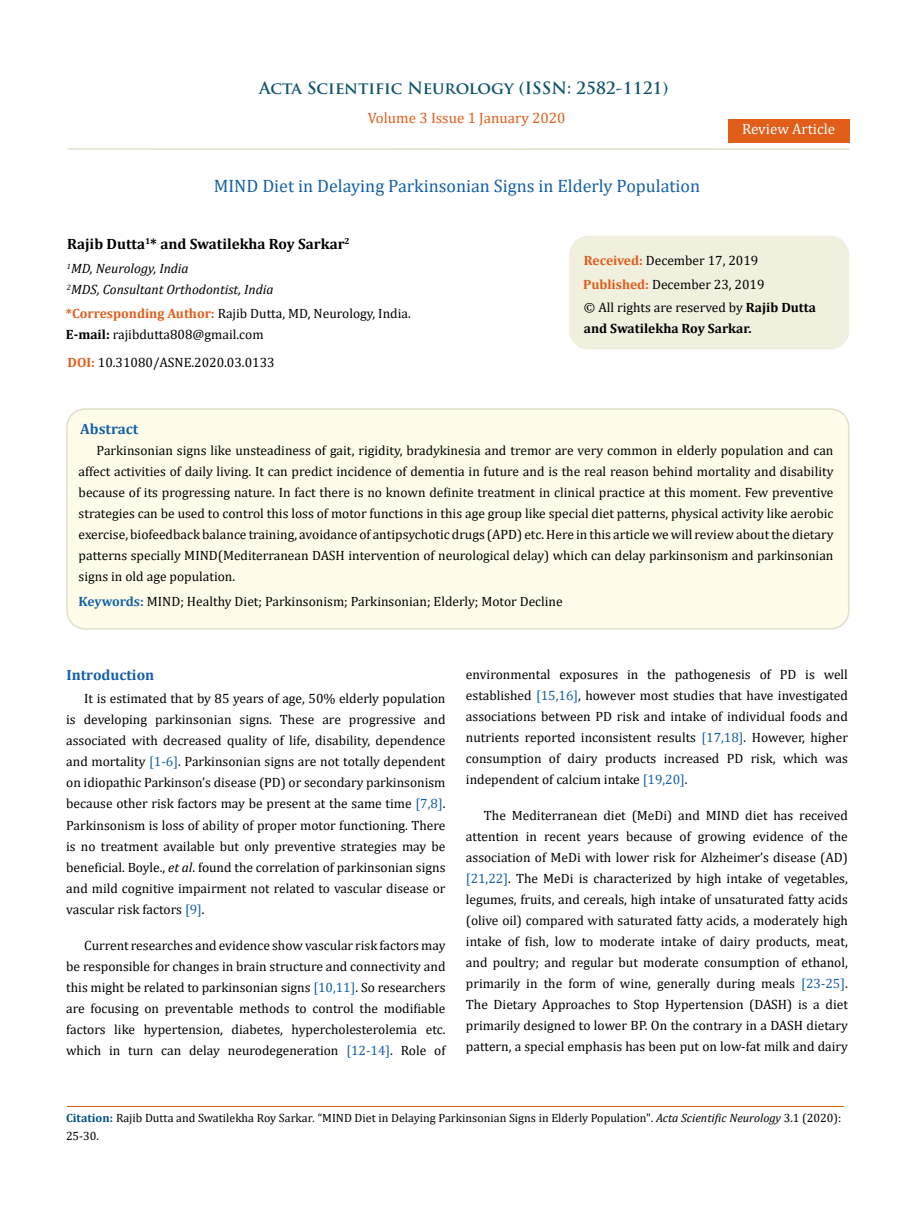
<style>
.page{position:relative;width:917px;height:1206px;background:#fff}
.page>*{position:absolute;margin:0;border:0;box-sizing:border-box;transform-origin:0 0}
.t1{font:18px "Cambria";color:#1560a6}
.t2{font:700 16.5px "Trajan Pro";color:#0e546a}
.t3{font:700 15px "Cambria";color:#000}
.t4{font:15px "Cambria";color:#e05d1a}
.t5{font:700 15px "Cambria";color:#1560a6}
.t6{font:15px "Cambria";color:#fff}
.t7{font:13.5px/21px "Cambria";color:#000;text-align:justify}
.t8{font:700 13.5px/21px "Cambria";color:#000}
.t9{font:italic 13.5px/21px "Cambria";color:#000}
.t10{font:12px/18px "Cambria";color:#000}
.s1{font-weight:700;color:#e05d1a}
.s2{font-weight:700}
.s3{font-weight:400}
.s4{font-weight:700;color:#1560a6}
.s5{color:#1560a6}
.s6{font-style:italic}
.s7{font-weight:700;color:#035089}
</style>
<div class="page">
<div style="left:727px;top:119px;width:122px;height:23px;background:#e05d1a"></div>
<div style="left:67px;top:409px;width:781px;height:220px;background:#fffde9;border-radius:18px"></div>
<div style="left:66px;top:408px;width:783px;height:222px;border:2px solid #e0dfcd;border-radius:18px"></div>
<div style="left:570px;top:236px;width:278px;height:113px;background:#f1f0de;border-radius:18px"></div>
<div style="left:569px;top:236px;width:280px;height:114px;border:2px solid #f1f0de;border-radius:18px"></div>
<hr style="left:67px;top:1107px;width:776px;height:1px;background:#e05d1a">
<hr style="left:67px;top:148px;width:782px;height:2px;background:#e0dfcd">
<p class="t2" style="left:259px;top:77px;width:411px">Acta Scientific Neurology (ISSN: 2582-1121)</p>
<p class="t4" style="left:368px;top:109px;width:199px">Volume 3 Issue 1 January 2020</p>
<h1 class="t1" style="left:214px;top:175px;width:488px">MIND Diet in Delaying Parkinsonian Signs in Elderly Population</h1>
<p class="t6" style="left:742px;top:120px;width:94px">Review Article</p>
<p class="t3" style="left:67px;top:233px;width:284px">Rajib Dutta<sup>1</sup>* and Swatilekha Roy Sarkar<sup>2</sup></p>
<p class="t9" style="left:67px;top:258px;width:208px"><sup>1</sup>MD, Neurology, India<br><sup>2</sup>MDS, Consultant Orthodontist, India</p>
<p class="t7" style="left:66px;top:303px;width:346px"><span class="s1">*Corresponding Author:</span> Rajib Dutta, MD, Neurology, India.<br><span class="s2">E-mail:</span> rajibdutta808@gmail.com</p>
<p class="t8" style="left:584px;top:296px;width:233px"><span class="s3">© All rights are reserved by</span> Rajib Dutta and Swatilekha Roy Sarkar.</p>
<p class="t7" style="left:583px;top:248px;width:183px;line-height:24.2px"><span class="s1">Received:</span> December 17, 2019<br><span class="s1">Published:</span> December 23, 2019</p>
<p class="t7" style="left:67px;top:352px;width:209px"><span class="s1">DOI:</span> 10.31080/ASNE.2020.03.0133</p>
<p class="t5" style="left:80px;top:418px;width:60px">Abstract</p>
<p class="t7" style="left:79px;top:440px;width:756px;text-indent:18px">Parkinsonian signs like unsteadiness of gait, rigidity, bradykinesia and tremor are very common in elderly population and can affect activities of daily living. It can predict incidence of dementia in future and is the real reason behind mortality and disability because of its progressing nature. In fact there is no known definite treatment in clinical practice at this moment. Few preventive strategies can be used to control this loss of motor functions in this age group like special diet patterns, physical activity like aerobic exercise, biofeedback balance training, avoidance of antipsychotic drugs (APD) etc. Here in this article we will review about the dietary patterns specially MIND(Mediterranean DASH intervention of neurological delay) which can delay parkinsonism and parkinsonian signs in old age population.</p>
<p class="t7" style="left:79px;top:590px;width:485px"><span class="s4">Keywords:</span> MIND; Healthy Diet; Parkinsonism; Parkinsonian; Elderly; Motor Decline</p>
<p class="t5" style="left:66px;top:664px;width:89px">Introduction</p>
<p class="t7" style="left:66px;top:688px;width:381px;text-indent:18px">It is estimated that by 85 years of age, 50% elderly population is developing parkinsonian signs. These are progressive and associated with decreased quality of life, disability, dependence and mortality <span class="s5">[1-6]</span>. Parkinsonian signs are not totally dependent on idiopathic Parkinson’s disease (PD) or secondary parkinsonism because other risk factors may be present at the same time <span class="s5">[7,8]</span>.<br>Parkinsonism is loss of ability of proper motor functioning. There is no treatment available but only preventive strategies may be beneficial. Boyle., <span class="s6">et al</span>. found the correlation of parkinsonian signs and mild cognitive impairment not related to vascular disease or vascular risk factors <span class="s5">[9]</span>.</p>
<p class="t7" style="left:66px;top:934px;width:381px;text-indent:18px">Current researches and evidence show vascular risk factors may be responsible for changes in brain structure and connectivity and this might be related to parkinsonian signs <span class="s5">[10,11]</span>. So researchers are focusing on preventable methods to control the modifiable factors like hypertension, diabetes, hypercholesterolemia etc. which in turn can delay neurodegeneration <span class="s5">[12-14]</span>. Role of</p>
<p class="t7" style="left:466px;top:664px;width:383px">environmental exposures in the pathogenesis of PD is well established <span class="s5">[15,16]</span>, however most studies that have investigated associations between PD risk and intake of individual foods and nutrients reported inconsistent results <span class="s5">[17,18]</span>. However, higher consumption of dairy products increased PD risk, which was independent of calcium intake <span class="s5">[19,20]</span>.</p>
<p class="t7" style="left:466px;top:805px;width:383px;text-indent:18px">The Mediterranean diet (MeDi) and MIND diet has received attention in recent years because of growing evidence of the association of MeDi with lower risk for Alzheimer’s disease (AD) <span class="s5">[21,22]</span>. The MeDi is characterized by high intake of vegetables, legumes, fruits, and cereals, high intake of unsaturated fatty acids (olive oil) compared with saturated fatty acids, a moderately high intake of fish, low to moderate intake of dairy products, meat, and poultry; and regular but moderate consumption of ethanol, primarily in the form of wine, generally during meals <span class="s5">[23-25]</span>.<br>The Dietary Approaches to Stop Hypertension (DASH) is a diet primarily designed to lower BP. On the contrary in a DASH dietary pattern, a special emphasis has been put on low-fat milk and dairy</p>
<p class="t10" style="left:66px;top:1109px;width:776px"><span class="s7">Citation:</span> Rajib Dutta and Swatilekha Roy Sarkar<span class="s6">.</span> “MIND Diet in Delaying Parkinsonian Signs in Elderly Population". <span class="s6">Acta Scientific Neurology</span> 3.1 (2020):<br>25-30.</p>
</div>
